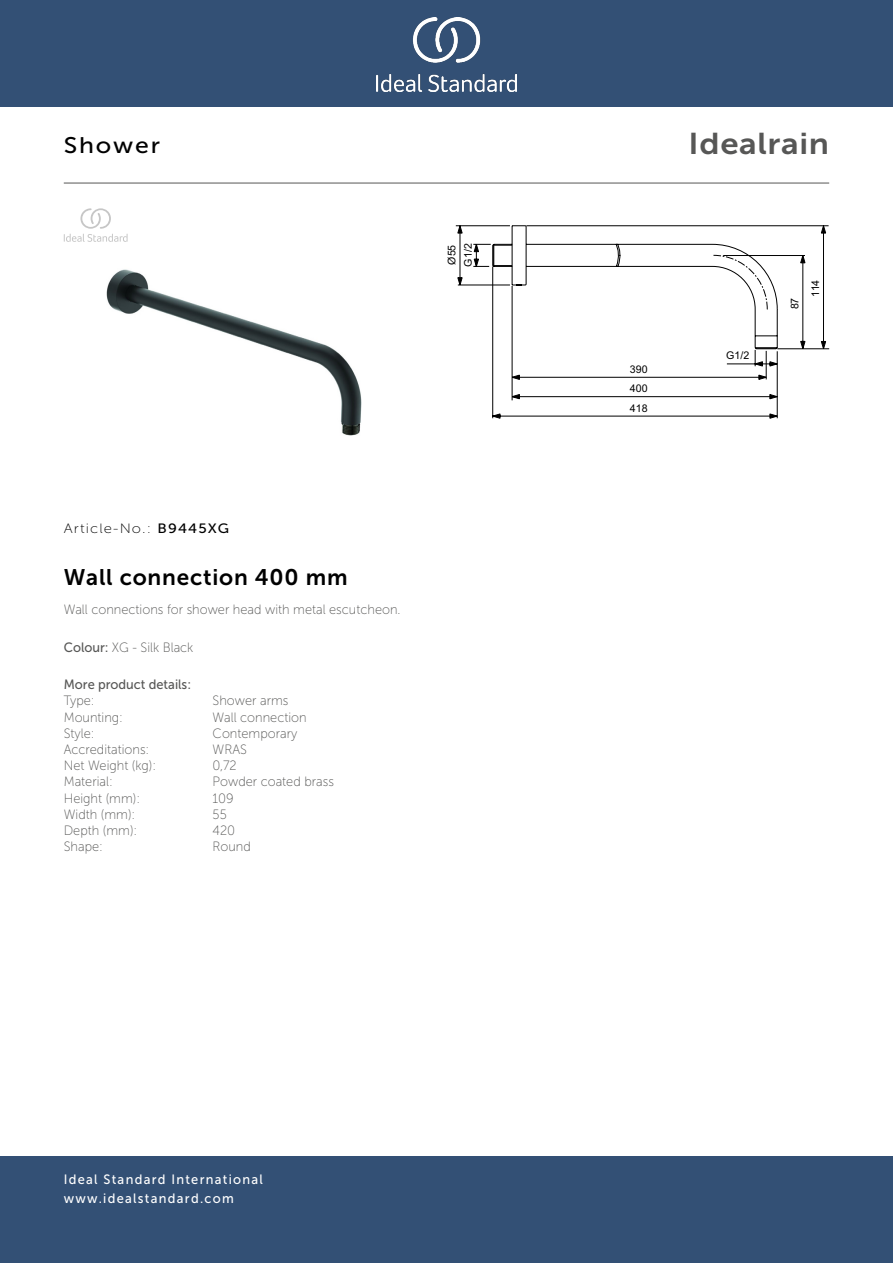
<style>
.page{position:relative;width:893px;height:1263px;background:#fff}
.page>*{position:absolute;margin:0;border:0;box-sizing:border-box;transform-origin:0 0}
._001_Produkttyp{font:30px "Museo Sans 700";letter-spacing:.02em;color:#575756;scale:1.1 1}
.t1{font:22.5px "Museo Sans 700";letter-spacing:.035em;color:#000}
.t2{font:22.5px "Museo Sans 500";letter-spacing:.075em;color:#000;scale:1.1 1}
.Marketing_Descriptio{font:13.5px "Museo Sans 100";color:#575756;scale:.95 1}
.t3{font:13.5px/19.5px "Museo Sans 500";letter-spacing:.1em;color:#fff;scale:.95 1}
.Material{font:13.5px "Museo Sans 100";color:#575756;scale:.95 1}
.Mounting{font:13.5px "Museo Sans 100";color:#575756;scale:.95 1}
.t4{font:13.5px "Museo Sans 100";letter-spacing:.075em;color:#000;scale:1.1 1}
.Colour{font:13.5px "Museo Sans 100";color:#575756;scale:.95 1}
.t5{font:13.5px "Museo Sans 500";color:#575756;scale:.95 1}
.Accreditations{font:13.5px "Museo Sans 100";color:#575756;scale:.95 1}
.Style{font:13.5px "Museo Sans 100";color:#575756;scale:.95 1}
.Net_Weight__kg{font:13.5px "Museo Sans 100";color:#575756;scale:.95 1}
.Type{font:13.5px "Museo Sans 100";color:#575756;scale:.95 1}
.Height__mm{font:13.5px "Museo Sans 100";color:#575756;scale:.95 1}
.Depth__mm{font:13.5px "Museo Sans 100";color:#575756;scale:.95 1}
.Width__mm{font:13.5px "Museo Sans 100";color:#575756;scale:.95 1}
.Shape{font:13.5px "Museo Sans 100";color:#575756;scale:.95 1}
.t6{font:10.65px/19.5px "Arial";color:#000}
.s1{font-family:"Museo Sans 500"}
</style>
<div class="page">
<div style="left:0;top:1157px;width:893px;height:106px;background:#335075"></div>
<div style="left:0;top:0;width:893px;height:107px;background:#335075"></div>
<img style="left:376px;top:18px;width:141px;height:73px">
<hr style="left:64px;top:183px;width:765px;height:1px;background:#575756">
<img style="left:106px;top:269px;width:255px;height:167px">
<svg style="left:455px;top:225px;width:374px;height:124px"></svg>
<svg style="left:492px;top:225px;width:313px;height:194px"></svg>
<svg style="left:64px;top:208px;width:64px;height:34px"></svg>
<p class="t2" style="left:64px;top:133px;width:89px">Shower</p>
<p class="t6" style="left:442px;top:265px;width:22px;rotate:-90deg">Ø55</p>
<p class="t6" style="left:458px;top:267px;width:25px;rotate:-90deg">G1/2</p>
<p class="t4" style="left:64px;top:521px;width:152px">Article-No.: <span class="s1">B9445XG</span></p>
<p class="t1" style="left:64px;top:565px;width:285px">Wall connection 400 mm</p>
<p class="Marketing_Descriptio" style="left:64px;top:602px;width:356px">Wall connections for shower head with metal escutcheon.</p>
<p class="Colour" style="left:64px;top:640px;width:138px"><span class="s1">Colour:</span> XG - Silk Black</p>
<p class="t5" style="left:64px;top:677px;width:136px">More product details:</p>
<p class="Type" style="left:64px;top:693px;width:34px">Type:</p>
<p class="Type" style="left:213px;top:693px;width:81px">Shower arms</p>
<p class="Mounting" style="left:64px;top:710px;width:64px">Mounting:</p>
<p class="Mounting" style="left:213px;top:710px;width:101px">Wall connection</p>
<p class="Style" style="left:64px;top:726px;width:34px">Style:</p>
<p class="Style" style="left:213px;top:726px;width:91px">Contemporary</p>
<p class="Accreditations" style="left:64px;top:742px;width:92px">Accreditations:</p>
<p class="Accreditations" style="left:213px;top:742px;width:38px">WRAS</p>
<p class="Net_Weight__kg" style="left:64px;top:758px;width:99px">Net Weight (kg):</p>
<p class="Net_Weight__kg" style="left:213px;top:758px;width:27px">0,72</p>
<p class="Material" style="left:64px;top:774px;width:53px">Material:</p>
<p class="Material" style="left:213px;top:774px;width:129px">Powder coated brass</p>
<p class="Height__mm" style="left:64px;top:791px;width:82px">Height (mm):</p>
<p class="Height__mm" style="left:213px;top:791px;width:24px">109</p>
<p class="Width__mm" style="left:64px;top:807px;width:77px">Width (mm):</p>
<p class="Width__mm" style="left:213px;top:807px;width:16px">55</p>
<p class="Depth__mm" style="left:64px;top:823px;width:79px">Depth (mm):</p>
<p class="Depth__mm" style="left:213px;top:823px;width:25px">420</p>
<p class="Shape" style="left:64px;top:839px;width:43px">Shape:</p>
<p class="Shape" style="left:213px;top:839px;width:42px">Round</p>
<p class="t3" style="left:64px;top:1169px;width:211px">Ideal Standard International www.idealstandard.com</p>
<p class="_001_Produkttyp" style="left:689px;top:127px;width:129px">Idealrain</p>
<p class="t6" style="left:630px;top:359px;width:19px">390</p>
<p class="t6" style="left:630px;top:379px;width:19px">400<br>418</p>
<p class="t6" style="left:726px;top:346px;width:25px">G1/2</p>
<p class="t6" style="left:785px;top:309px;width:13px;rotate:-90deg">87</p>
<p class="t6" style="left:806px;top:297px;width:18px;rotate:-90deg">114</p>
</div>
